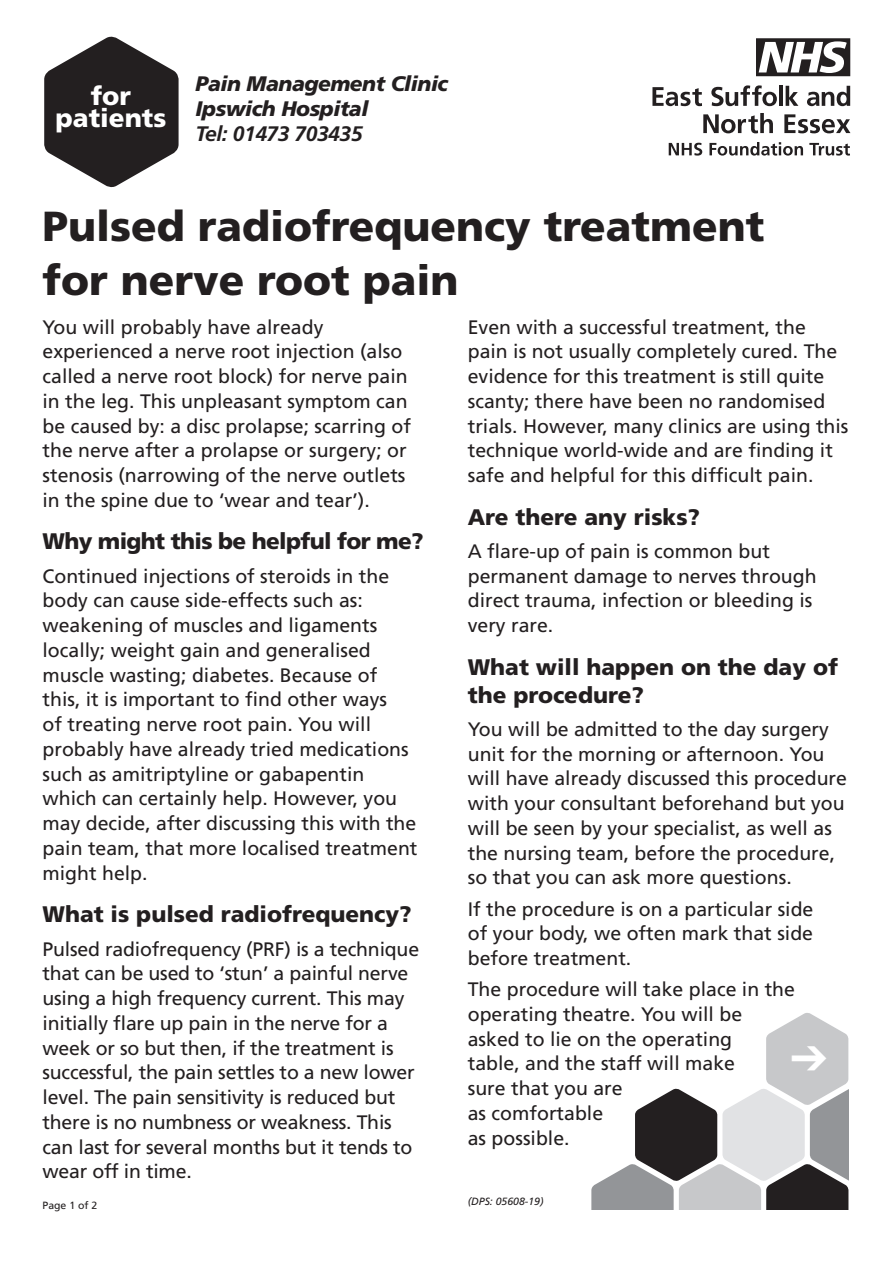
<style>
.page{position:relative;width:893px;height:1263px;background:#fff}
.page>*{position:absolute;margin:0;border:0;box-sizing:border-box;transform-origin:0 0}
.t1{font:900 42px/54px "Frutiger";color:#231f20}
.t2{font:41.7px "Dixieland";color:#fff}
.t3{font:900 25.95px/21.9px "Frutiger";color:#fff;text-align:center}
.t4{font:900 22.5px/27.8px "Frutiger";color:#231f20}
.t5{font:900 22.5px "Frutiger";letter-spacing:-.03em;color:#231f20}
.t6{font:italic 900 21px/25.2px "Frutiger";letter-spacing:-.02em;color:#231f20}
.t7{font:italic 700 21px "Frutiger";letter-spacing:-.02em;color:#231f20}
.t8{font:19.5px/24.8px "Frutiger";color:#231f20}
.t9{font:italic 10.5px "Frutiger";color:#231f20}
.t10{font:10.5px "Frutiger";color:#231f20}
</style>
<div class="page">
<svg style="left:44px;top:36px;width:135px;height:152px"></svg>
<svg style="left:669px;top:142px;width:181px;height:14px"></svg>
<svg style="left:756px;top:38px;width:94px;height:38px"></svg>
<svg style="left:652px;top:87px;width:50px;height:19px"></svg>
<svg style="left:711px;top:85px;width:66px;height:21px"></svg>
<hr style="left:779px;top:86px;width:4px;height:20px;background:#231f20">
<svg style="left:786px;top:86px;width:12px;height:20px"></svg>
<svg style="left:807px;top:86px;width:43px;height:20px"></svg>
<svg style="left:703px;top:113px;width:70px;height:20px"></svg>
<svg style="left:784px;top:114px;width:66px;height:19px"></svg>
<svg style="left:591px;top:1013px;width:257px;height:197px"></svg>
<h3 class="t3" style="left:56px;top:85px;width:112px">for patients</h3>
<p class="t6" style="left:196px;top:71px;width:254px">Pain Management Clinic<br>Ipswich Hospital</p>
<p class="t7" style="left:196px;top:122px;width:168px">Tel: 01473 703435</p>
<h1 class="t1" style="left:43px;top:199px;width:724px">Pulsed radiofrequency treatment for nerve root pain</h1>
<p class="t8" style="left:43px;top:314px;width:370px">You will probably have already experienced a nerve root injection (also called a nerve root block) for nerve pain in the leg. This unpleasant symptom can be caused by: a disc prolapse; scarring of the nerve after a prolapse or surgery; or stenosis (narrowing of the nerve outlets in the spine due to ‘wear and tear’).</p>
<p class="t5" style="left:43px;top:528px;width:383px">Why might this be helpful for me?</p>
<p class="t8" style="left:43px;top:564px;width:376px">Continued injections of steroids in the body can cause side-effects such as: weakening of muscles and ligaments locally; weight gain and generalised muscle wasting; diabetes. Because of this, it is important to find other ways<br>of treating nerve root pain. You will probably have already tried medications such as amitriptyline or gabapentin which can certainly help. However, you may decide, after discussing this with the pain team, that more localised treatment might help.</p>
<p class="t4" style="left:43px;top:900px;width:371px">What is pulsed radiofrequency?</p>
<p class="t8" style="left:43px;top:936px;width:378px">Pulsed radiofrequency (PRF) is a technique that can be used to ‘stun’ a painful nerve using a high frequency current. This may initially flare up pain in the nerve for a week or so but then, if the treatment is successful, the pain settles to a new lower level. The pain sensitivity is reduced but there is no numbness or weakness. This can last for several months but it tends to wear off in time.</p>
<p class="t8" style="left:468px;top:314px;width:382px">Even with a successful treatment, the pain is not usually completely cured. The evidence for this treatment is still quite scanty; there have been no randomised trials. However, many clinics are using this technique world‑wide and are finding it safe and helpful for this difficult pain.</p>
<p class="t4" style="left:468px;top:503px;width:234px">Are there any risks?</p>
<p class="t8" style="left:468px;top:539px;width:350px">A flare-up of pain is common but permanent damage to nerves through direct trauma, infection or bleeding is very rare.</p>
<p class="t4" style="left:468px;top:653px;width:372px">What will happen on the day of the procedure?</p>
<p class="t8" style="left:468px;top:717px;width:381px">You will be admitted to the day surgery unit for the morning or afternoon. You will have already discussed this procedure with your consultant beforehand but you will be seen by your specialist, as well as the nursing team, before the procedure, so that you can ask more questions.</p>
<p class="t8" style="left:468px;top:896px;width:347px;text-align:justify">If the procedure is on a particular side of your body, we often mark that side before treatment.</p>
<p class="t8" style="left:468px;top:977px;width:329px">The procedure will take place in the operating theatre. You will be asked to lie on the operating<br>table, and the staff will make<br>sure that you are<br>as comfortable<br>as possible.</p>
<h2 class="t2" style="left:791px;top:1039px;width:39px">Ô</h2>
<p class="t10" style="left:43px;top:1199px;width:56px">Page 1 of 2</p>
<p class="t9" style="left:468px;top:1195px;width:77px">(DPS: 05608-19)</p>
</div>
